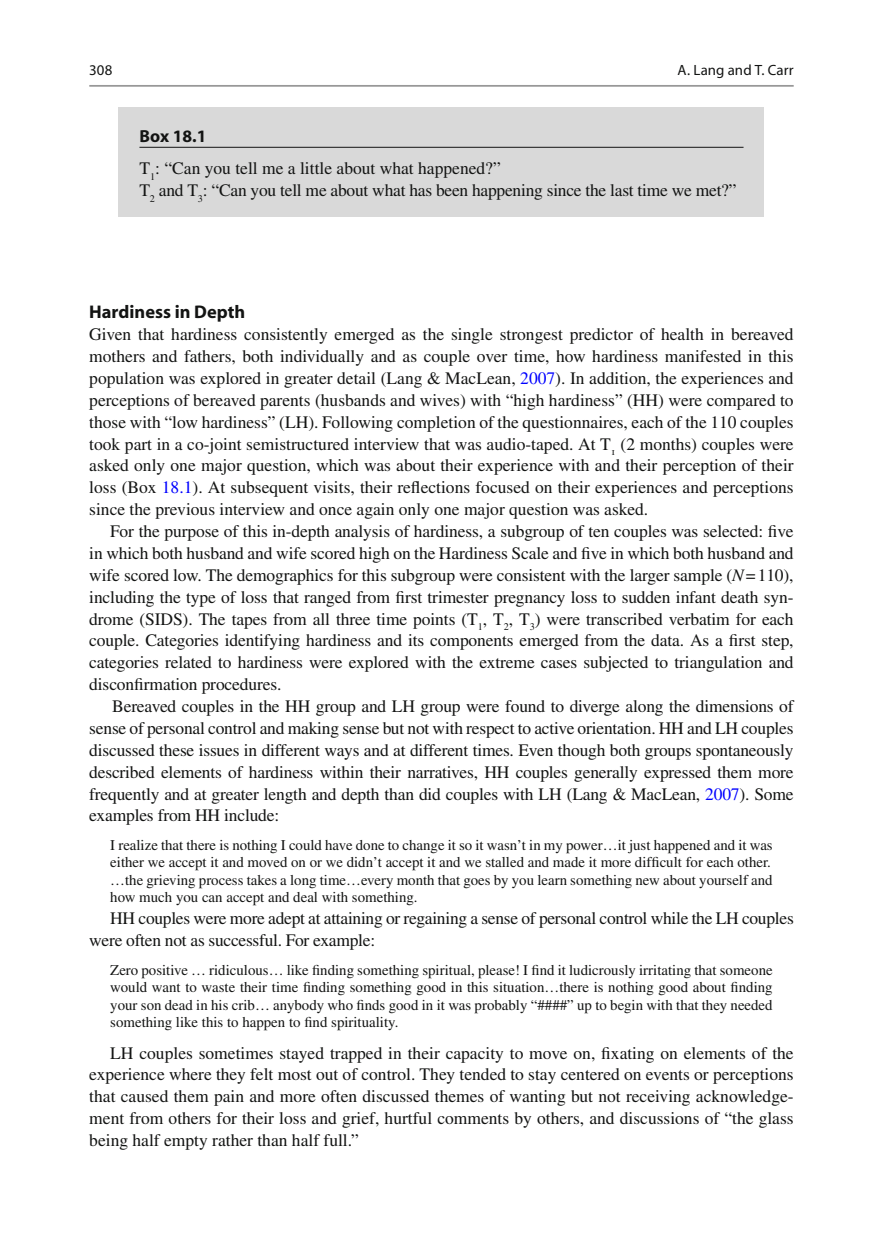
<style>
.page{position:relative;width:883px;height:1260px;background:#fff}
.page>*{position:absolute;margin:0;border:0;box-sizing:border-box;transform-origin:0 0}
.t1{font:700 18.38px "Myriad";color:#131413}
.t2{font:17.5px/21.9px "Times";letter-spacing:-.01em;color:#131413;text-align:justify}
.t3{font:700 17.5px "Myriad";color:#131413}
.t4{font:14.88px/17.5px "Times";color:#131413;text-align:justify}
.t5{font:14.88px "Myriad";letter-spacing:.01em;color:#131413}
.s1{color:#00f}
.s2{font-style:italic}
</style>
<div class="page">
<hr style="left:89px;top:85px;width:705px;height:2px;background:#989898">
<div style="left:119px;top:107px;width:645px;height:110px;background:#d9d9d9"></div>
<hr style="left:139px;top:147px;width:605px;height:1px;background:#131413">
<p class="t5" style="left:89px;top:64px;width:25px">308</p>
<p class="t5" style="left:678px;top:64px;width:118px">A. Lang and T. Carr</p>
<p class="t3" style="left:139px;top:129px;width:68px">Box 18.1</p>
<p class="t2" style="left:139px;top:159px;width:599px">T <sub>1</sub> : “Can you tell me a little about what happened?”<br>T <sub>2</sub> and T <sub>3</sub> : “Can you tell me about what has been happening since the last time we met?”</p>
<p class="t1" style="left:89px;top:305px;width:157px">Hardiness in Depth</p>
<p class="t2" style="left:89px;top:325px;width:706px">Given that hardiness consistently emerged as the single strongest predictor of health in bereaved mothers and fathers, both individually and as couple over time, how hardiness manifested in this population was explored in greater detail (Lang &amp; MacLean, <span class="s1">2007</span> ) . In addition, the experiences and perceptions of bereaved parents (husbands and wives) with “high hardiness” (HH) were compared to those with “low hardiness” (LH). Following completion of the questionnaires, each of the 110 couples took part in a co-joint semistructured interview that was audio-taped. At T<sub>1</sub> (2 months) couples were asked only one major question, which was about their experience with and their perception of their loss (Box <span class="s1">18.1</span> ). At subsequent visits, their re fl ections focused on their experiences and perceptions since the previous interview and once again only one major question was asked.</p>
<p class="t2" style="left:89px;top:522px;width:706px;text-indent:21px">For the purpose of this in-depth analysis of hardiness, a subgroup of ten couples was selected: fi ve in which both husband and wife scored high on the Hardiness Scale and fi ve in which both husband and wife scored low. The demographics for this subgroup were consistent with the larger sample ( <span class="s2">N</span> = 110), including the type of loss that ranged from fi rst trimester pregnancy loss to sudden infant death syn&shy;drome (SIDS). The tapes from all three time points (T<sub>1</sub>, T<sub>2</sub>, T<sub>3</sub>) were transcribed verbatim for each couple. Categories identifying hardiness and its components emerged from the data. As a fi rst step, categories related to hardiness were explored with the extreme cases subjected to triangulation and discon fi rmation procedures.</p>
<p class="t2" style="left:89px;top:697px;width:706px;text-indent:23px">Bereaved couples in the HH group and LH group were found to diverge along the dimensions of sense of personal control and making sense but not with respect to active orientation. HH and LH couples discussed these issues in different ways and at different times. Even though both groups spontaneously described elements of hardiness within their narratives, HH couples generally expressed them more frequently and at greater length and depth than did couples with LH (Lang &amp; MacLean, <span class="s1">2007</span> ) . Some examples from HH include:</p>
<p class="t4" style="left:110px;top:838px;width:664px">I realize that there is nothing I could have done to change it so it wasn’t in my power…it just happened and it was either we accept it and moved on or we didn’t accept it and we stalled and made it more dif fi cult for each other. …the grieving process takes a long time…every month that goes by you learn something new about yourself and how much you can accept and deal with something.</p>
<p class="t2" style="left:89px;top:909px;width:706px;text-indent:21px">HH couples were more adept at attaining or regaining a sense of personal control while the LH couples were often not as successful. For example:</p>
<p class="t4" style="left:110px;top:962px;width:664px">Zero positive … ridiculous… like fi nding something spiritual, please! I fi nd it ludicrously irritating that someone would want to waste their time fi nding something good in this situation…there is nothing good about fi nding your son dead in his crib… anybody who fi nds good in it was probably “####” up to begin with that they needed something like this to happen to fi nd spirituality.</p>
<p class="t2" style="left:89px;top:1043px;width:706px;text-indent:21px">LH couples sometimes stayed trapped in their capacity to move on, fi xating on elements of the experience where they felt most out of control. They tended to stay centered on events or perceptions that caused them pain and more often discussed themes of wanting but not receiving acknowledge&shy;ment from others for their loss and grief, hurtful comments by others, and discussions of “the glass being half empty rather than half full.”</p>
</div>
